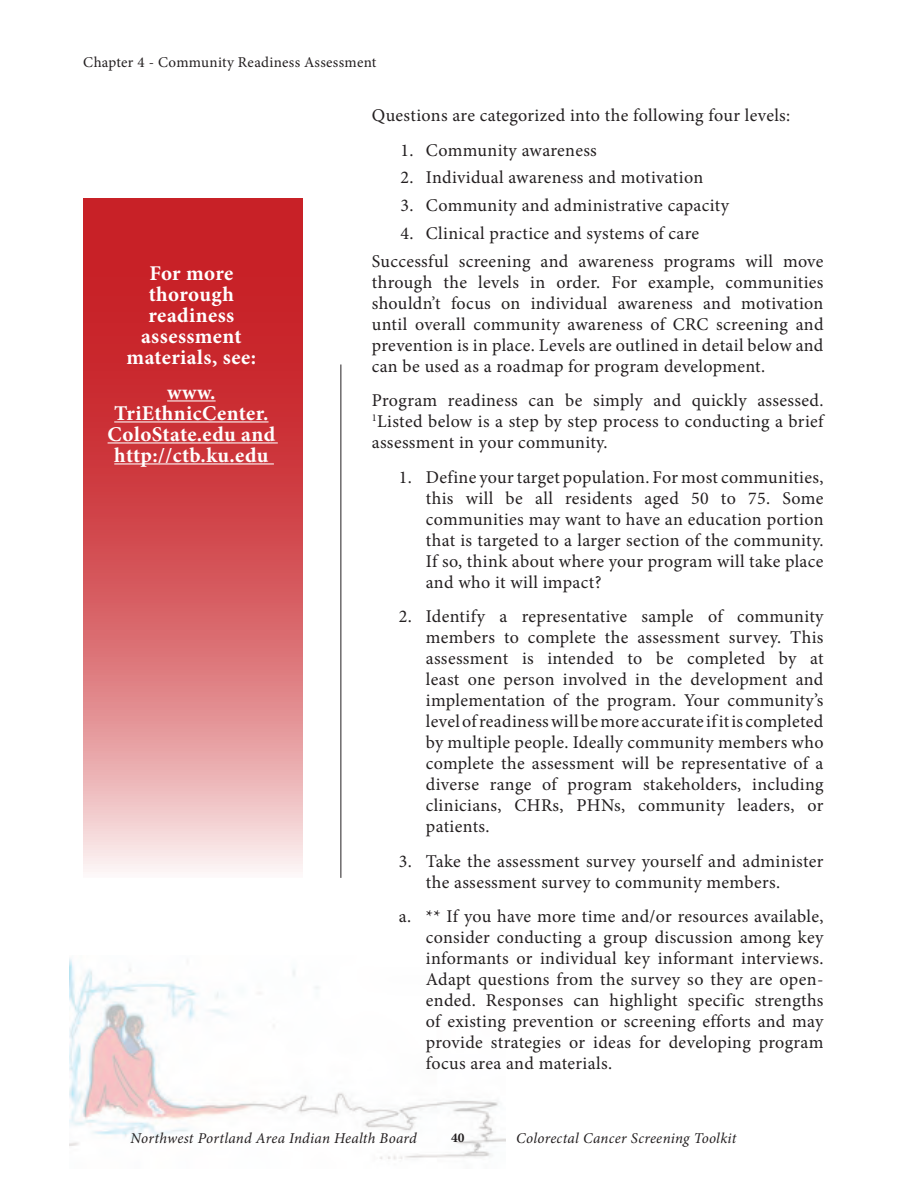
<style>
.page{position:relative;width:918px;height:1188px;background:#fff}
.page>*{position:absolute;margin:0;border:0;box-sizing:border-box;transform-origin:0 0}
.t1{font:700 21px/21px "Minion Pro";letter-spacing:.02em;color:#fff;text-align:center}
.t2{font:18px/21px "Minion Pro";letter-spacing:.02em;color:#231f20;text-align:justify}
.t3{font:italic 15px "Minion Pro";letter-spacing:.015em;color:#231f20}
.t4{font:15px "Minion Pro";letter-spacing:.02em;color:#231f20}
.t5{font:700 13.5px "Minion Pro";color:#231f20}
</style>
<div class="page">
<img style="left:69px;top:958px;width:437px;height:202px">
<svg style="left:83px;top:199px;width:220px;height:673px;background:#d75f64"></svg>
<hr style="left:167px;top:400px;width:49px;height:1px;background:#fff">
<hr style="left:114px;top:421px;width:155px;height:1px;background:#fff">
<hr style="left:108px;top:442px;width:170px;height:1px;background:#fff">
<hr style="left:114px;top:463px;width:160px;height:1px;background:#fff">
<hr style="left:340px;top:364px;width:1px;height:514px;background:#231f20">
<p class="t4" style="left:83px;top:52px;width:295px">Chapter 4 - Community Readiness Assessment</p>
<p class="t1" style="left:127px;top:263px;width:131px">For more thorough readiness assessment materials, see:</p>
<p class="t1" style="left:108px;top:381px;width:169px">www.<br>TriEthnicCenter.<br>ColoState.edu and http://ctb.ku.edu</p>
<p class="t2" style="left:372px;top:105px;width:420px">Questions are categorized into the following four levels:</p>
<p class="t2" style="left:400px;top:139px;width:198px">1. Community awareness</p>
<p class="t2" style="left:400px;top:167px;width:304px">2. Individual awareness and motivation</p>
<p class="t2" style="left:400px;top:195px;width:330px">3. Community and administrative capacity</p>
<p class="t2" style="left:372px;top:219px;width:453px;line-height:27.8px;text-indent:28px">4. Clinical practice and systems of care<br>Successful screening and awareness programs will move</p>
<p class="t2" style="left:372px;top:271px;width:453px">through the levels in order. For example, communities shouldn’t focus on individual awareness and motivation until overall community awareness of CRC screening and prevention is in place. Levels are outlined in detail below and can be used as a roadmap for program development.</p>
<p class="t2" style="left:372px;top:390px;width:453px">Program readiness can be simply and quickly assessed.<br><sup>1</sup>Listed below is a step by step process to conducting a brief assessment in your community.</p>
<p class="t2" style="left:426px;top:466px;width:399px;text-indent:-27px">1. Define your target population. For most communities, this will be all residents aged 50 to 75. Some communities may want to have an education portion that is targeted to a larger section of the community.<br>If so, think about where your program will take place and who it will impact?</p>
<p class="t2" style="left:426px;top:606px;width:399px;text-indent:-27px">2. Identify a representative sample of community members to complete the assessment survey. This assessment is intended to be completed by at least one person involved in the development and implementation of the program. Your community’s level of readiness will be more accurate if it is completed by multiple people. Ideally community members who complete the assessment will be representative of a diverse range of program stakeholders, including clinicians, CHRs, PHNs, community leaders, or patients.</p>
<p class="t2" style="left:426px;top:851px;width:399px;text-indent:-27px">3. Take the assessment survey yourself and administer the assessment survey to community members.</p>
<p class="t2" style="left:426px;top:906px;width:399px;text-indent:-27px">a. ** If you have more time and/or resources available, consider conducting a group discussion among key informants or individual key informant interviews.<br>Adapt questions from the survey so they are open&shy;ended. Responses can highlight specific strengths of existing prevention or screening efforts and may provide strategies or ideas for developing program focus area and materials.</p>
<p class="t3" style="left:131px;top:1128px;width:288px">Northwest Portland Area Indian Health Board</p>
<p class="t3" style="left:516px;top:1128px;width:222px">Colorectal Cancer Screening Toolkit</p>
<p class="t5" style="left:451px;top:1128px;width:15px">40</p>
</div>
